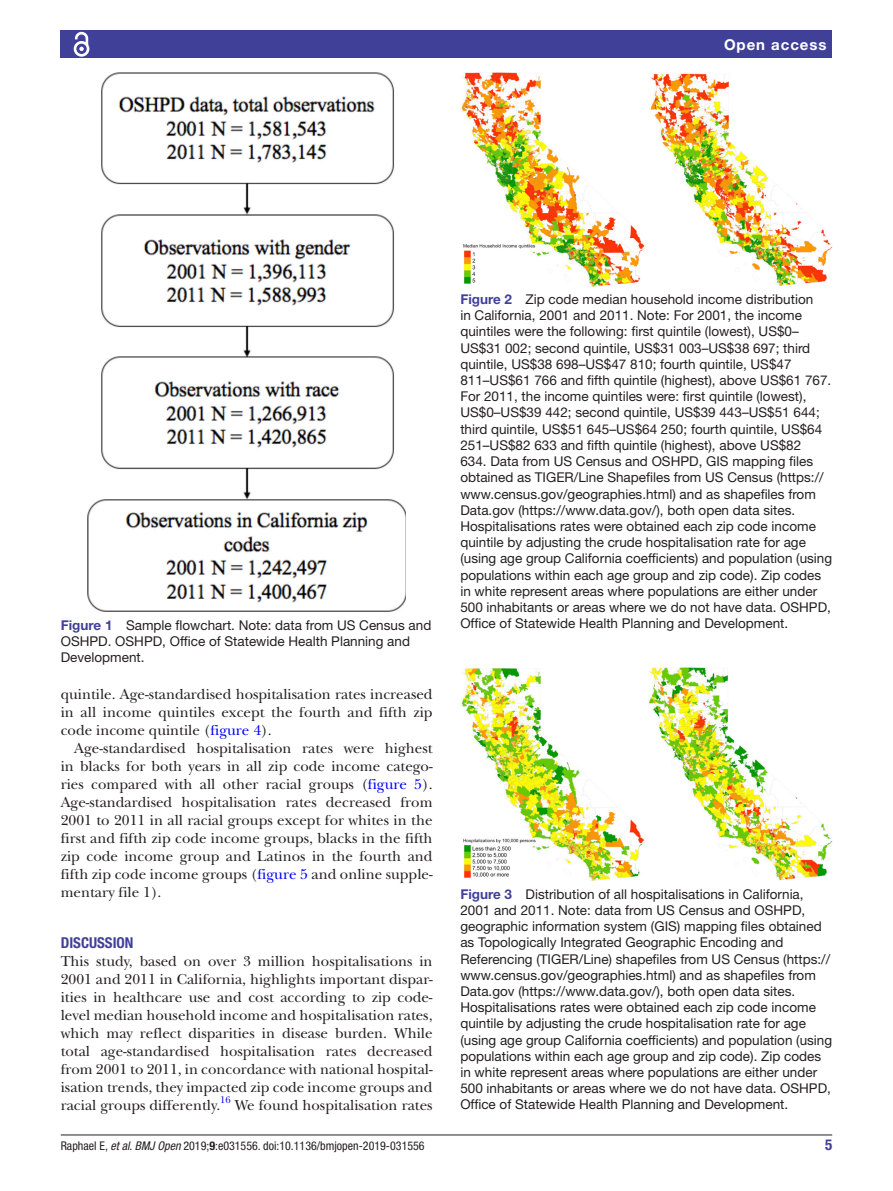
<style>
.page{position:relative;width:893px;height:1191px;background:#fff}
.page>*{position:absolute;margin:0;border:0;box-sizing:border-box;transform-origin:0 0}
.t1{font:15px/18px "New Baskerville";color:#231f20;text-align:justify}
.t2{font:700 condensed 15px "Helvetica Neue LT Std";color:#414099}
.t3{font:700 15px "Helvetica Neue LT Std";letter-spacing:.065em;color:#fff}
.t4{font:13.5px/16.2px "Helvetica Neue LT Std";color:#231f20}
.t5{font:condensed 12px "Helvetica Neue LT Std";color:#231f20}
.t6{font:9.9px "New Baskerville";color:#00f}
.s1{font-weight:700;color:#414099}
.s2{color:#00f}
.s3{font-style:italic}
.s4{font-weight:700}
</style>
<div class="page">
<hr style="left:61px;top:1134px;width:771px;height:1px;background:#231f20">
<div style="left:61px;top:31px;width:771px;height:27px;background:#414099"></div>
<svg style="left:73px;top:31px;width:17px;height:26px"></svg>
<img style="left:88px;top:73px;width:318px;height:539px">
<img style="left:461px;top:73px;width:371px;height:213px">
<img style="left:461px;top:667px;width:371px;height:214px">
<p class="t3" style="left:724px;top:35px;width:104px">Open access</p>
<p class="t4" style="left:61px;top:616px;width:372px"><span class="s1">Figure 1</span> Sample flowchart. Note: data from US Census and<br>OSHPD. OSHPD, Office of Statewide Health Planning and<br>Development.</p>
<p class="t1" style="left:61px;top:685px;width:373px">quintile. Age-standardised hospitalisation rates increased in all income quintiles except the fourth and fifth zip code income quintile (<span class="s2">figure 4</span>).</p>
<p class="t1" style="left:61px;top:739px;width:373px;text-indent:14px">Age-standardised hospitalisation rates were highest in blacks for both years in all zip code income catego&shy;ries compared with all other racial groups (<span class="s2">figure 5</span>).<br>Age-standardised hospitalisation rates decreased from 2001 to 2011 in all racial groups except for whites in the first and fifth zip code income groups, blacks in the fifth zip code income group and Latinos in the fourth and fifth zip code income groups (<span class="s2">figure 5</span> and online supple&shy;mentary file 1).</p>
<p class="t2" style="left:61px;top:933px;width:45px">DISCUSSIO</p>
<p class="t2" style="left:125px;top:933px;width:10px">N</p>
<p class="t1" style="left:61px;top:952px;width:373px">This study, based on over 3 million hospitalisations in 2001 and 2011 in California, highlights important dispar&shy;ities in healthcare use and cost according to zip code&shy;level median household income and hospitalisation rates, which may reflect disparities in disease burden. While total age-standardised hospitalisation rates decreased from 2001 to 2011, in concordance with national hospital&shy;isation trends, they impacted zip code income groups and racial groups differently.</p>
<p class="t6" style="left:220px;top:1094px;width:12px">16</p>
<p class="t1" style="left:235px;top:1096px;width:199px">We found hospitalisation rates</p>
<p class="t4" style="left:460px;top:291px;width:373px"><span class="s1">Figure 2</span> Zip code median household income distribution<br>in California, 2001 and 2011. Note: For 2001, the income quintiles were the following: first quintile (lowest), US$0– US$31 002; second quintile, US$31 003–US$38 697; third quintile, US$38 698–US$47 810; fourth quintile, US$47<br>811–US$61 766 and fifth quintile (highest), above US$61 767.<br>For 2011, the income quintiles were: first quintile (lowest), US$0–US$39 442; second quintile, US$39 443–US$51 644; third quintile, US$51 645–US$64 250; fourth quintile, US$64<br>251–US$82 633 and fifth quintile (highest), above US$82<br>634. Data from US Census and OSHPD, GIS mapping files obtained as TIGER/Line Shapefiles from US Census (https:// www.census.gov/geographies.html) and as shapefiles from Data.gov (https://www.data.gov/), both open data sites.<br>Hospitalisations rates were obtained each zip code income quintile by adjusting the crude hospitalisation rate for age (using age group California coefficients) and population (using populations within each age group and zip code). Zip codes in white represent areas where populations are either under 500 inhabitants or areas where we do not have data. OSHPD, Office of Statewide Health Planning and Development.</p>
<p class="t4" style="left:460px;top:885px;width:373px"><span class="s1">Figure 3</span> Distribution of all hospitalisations in California, 2001 and 2011. Note: data from US Census and OSHPD, geographic information system (GIS) mapping files obtained as Topologically Integrated Geographic Encoding and Referencing (TIGER/Line) shapefiles from US Census (https:// www.census.gov/geographies.html) and as shapefiles from Data.gov (https://www.data.gov/), both open data sites.<br>Hospitalisations rates were obtained each zip code income quintile by adjusting the crude hospitalisation rate for age (using age group California coefficients) and population (using populations within each age group and zip code). Zip codes in white represent areas where populations are either under 500 inhabitants or areas where we do not have data. OSHPD, Office of Statewide Health Planning and Development.</p>
<p class="t5" style="left:61px;top:1138px;width:365px">Raphael E, <span class="s3">et al</span>. <span class="s3">BMJ Open</span> 2019;<span class="s4">9</span>:e031556. doi:10.1136/bmjopen-2019-031556</p>
<p class="t2" style="left:825px;top:1135px;width:9px">5</p>
</div>
